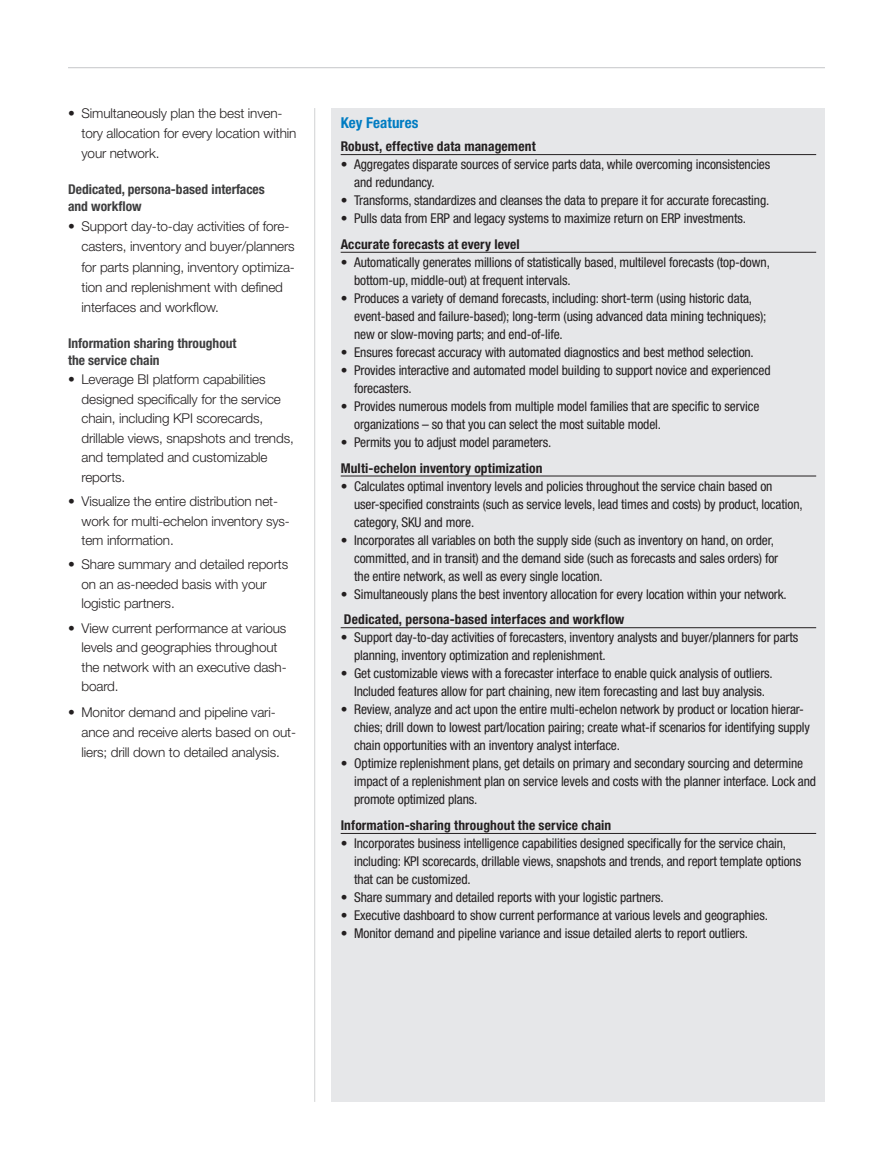
<style>
.page{position:relative;width:893px;height:1170px;background:#fff}
.page>*{position:absolute;margin:0;border:0;box-sizing:border-box;transform-origin:0 0}
.Key_features_head{font:700 condensed 15px "Helvetica Neue LT Std";letter-spacing:.005em;color:#007cc2}
.Key_features_bullet{font:condensed 13.5px/18px "Helvetica Neue LT Std";letter-spacing:-.01em;color:#231f20}
.Bullet_lists__Body{font:300 13.5px/19.5px "Helvetica Neue LT Std";letter-spacing:-.01em;color:#231f20}
.Bullet_lists__LastBu{font:300 13.5px/20.2px "Helvetica Neue LT Std";letter-spacing:-.01em;color:#231f20}
.Key_features_subhead{font:700 condensed 13.5px "Helvetica Neue LT Std";letter-spacing:.01em;color:#231f20}
.Subhd2__Body{font:700 condensed 13.5px/16.5px "Helvetica Neue LT Std";color:#3e3e3f}
</style>
<div class="page">
<hr style="left:314px;top:108px;width:1px;height:993px;background:#d1d2d4">
<hr style="left:68px;top:67px;width:757px;height:1px;background:#d1d2d4">
<div style="left:332px;top:108px;width:493px;height:993px;background:#e6e7e9"></div>
<hr style="left:341px;top:154px;width:475px;height:1px;background:#231f20">
<hr style="left:341px;top:252px;width:475px;height:1px;background:#231f20">
<hr style="left:341px;top:475px;width:475px;height:1px;background:#231f20">
<hr style="left:341px;top:627px;width:475px;height:1px;background:#231f20">
<hr style="left:341px;top:833px;width:475px;height:1px;background:#231f20">
<p class="Bullet_lists__LastBu" style="left:82px;top:102px;width:216px;text-indent:-14px">• Simultaneously plan the best inven&shy;tory allocation for every location within your network.</p>
<p class="Subhd2__Body" style="left:68px;top:181px;width:198px">Dedicated, persona-based interfaces and workflow</p>
<p class="Bullet_lists__LastBu" style="left:82px;top:216px;width:215px;text-indent:-14px">• Support day-to-day activities of fore&shy;casters, inventory and buyer/planners for parts planning, inventory optimiza&shy;tion and replenishment with defined interfaces and workflow.</p>
<p class="Subhd2__Body" style="left:68px;top:335px;width:170px">Information sharing throughout the service chain</p>
<p class="Bullet_lists__Body" style="left:82px;top:369px;width:214px;text-indent:-14px">• Leverage BI platform capabilities designed specifically for the service chain, including KPI scorecards, drillable views, snapshots and trends, and templated and customizable reports.</p>
<p class="Bullet_lists__Body" style="left:82px;top:491px;width:210px;text-indent:-14px">• Visualize the entire distribution net&shy;work for multi-echelon inventory sys&shy;tem information.</p>
<p class="Bullet_lists__Body" style="left:82px;top:554px;width:208px;text-indent:-14px">• Share summary and detailed reports on an as-needed basis with your logistic partners.</p>
<p class="Bullet_lists__Body" style="left:82px;top:618px;width:207px;text-indent:-14px">• View current performance at various levels and geographies throughout the network with an executive dash&shy;board.</p>
<p class="Bullet_lists__LastBu" style="left:82px;top:701px;width:216px;text-indent:-14px">• Monitor demand and pipeline vari&shy;ance and receive alerts based on out&shy;liers; drill down to detailed analysis.</p>
<p class="Key_features_head" style="left:341px;top:113px;width:79px">Key Features</p>
<p class="Key_features_subhead" style="left:341px;top:138px;width:196px">Robust, effective data management</p>
<p class="Key_features_bullet" style="left:354px;top:155px;width:418px;text-indent:-14px">• Aggregates disparate sources of service parts data, while overcoming inconsistencies and redundancy.</p>
<p class="Key_features_bullet" style="left:341px;top:191px;width:430px">• Transforms, standardizes and cleanses the data to prepare it for accurate forecasting.</p>
<p class="Key_features_bullet" style="left:341px;top:209px;width:407px">• Pulls data from ERP and legacy systems to maximize return on ERP investments.</p>
<p class="Key_features_subhead" style="left:341px;top:236px;width:181px">Accurate forecasts at every level</p>
<p class="Key_features_bullet" style="left:354px;top:253px;width:417px;text-indent:-14px">• Automatically generates millions of statistically based, multilevel forecasts (top-down, bottom-up, middle-out) at frequent intervals.</p>
<p class="Key_features_bullet" style="left:354px;top:289px;width:414px;text-indent:-14px">• Produces a variety of demand forecasts, including: short-term (using historic data, event-based and failure-based); long-term (using advanced data mining techniques); new or slow-moving parts; and end-of-life.</p>
<p class="Key_features_bullet" style="left:341px;top:343px;width:415px">• Ensures forecast accuracy with automated diagnostics and best method selection.</p>
<p class="Key_features_bullet" style="left:354px;top:361px;width:418px;text-indent:-14px">• Provides interactive and automated model building to support novice and experienced forecasters.</p>
<p class="Key_features_bullet" style="left:354px;top:397px;width:407px;text-indent:-14px">• Provides numerous models from multiple model families that are specific to service organizations – so that you can select the most suitable model.</p>
<p class="Key_features_bullet" style="left:341px;top:433px;width:212px">• Permits you to adjust model parameters.</p>
<p class="Key_features_subhead" style="left:341px;top:459px;width:203px">Multi-echelon inventory optimization</p>
<p class="Key_features_bullet" style="left:354px;top:476px;width:450px;text-indent:-14px">• Calculates optimal inventory levels and policies throughout the service chain based on user-specified constraints (such as service levels, lead times and costs) by product, location, category, SKU and more.</p>
<p class="Key_features_bullet" style="left:354px;top:530px;width:426px;text-indent:-14px">• Incorporates all variables on both the supply side (such as inventory on hand, on order, committed, and in transit) and the demand side (such as forecasts and sales orders) for the entire network, as well as every single location.</p>
<p class="Key_features_bullet" style="left:341px;top:584px;width:448px">• Simultaneously plans the best inventory allocation for every location within your network.</p>
<p class="Key_features_subhead" style="left:344px;top:611px;width:282px">Dedicated, persona-based interfaces and workflow</p>
<p class="Key_features_bullet" style="left:354px;top:628px;width:446px;text-indent:-14px">• Support day-to-day activities of forecasters, inventory analysts and buyer/planners for parts planning, inventory optimization and replenishment.</p>
<p class="Key_features_bullet" style="left:341px;top:664px;width:434px;text-align:center">• Get customizable views with a forecaster interface to enable quick analysis of outliers.<br>Included features allow for part chaining, new item forecasting and last buy analysis.</p>
<p class="Key_features_bullet" style="left:354px;top:700px;width:457px;text-indent:-14px">• Review, analyze and act upon the entire multi-echelon network by product or location hierar&shy;chies; drill down to lowest part/location pairing; create what-if scenarios for identifying supply chain opportunities with an inventory analyst interface.</p>
<p class="Key_features_bullet" style="left:354px;top:754px;width:463px;text-indent:-14px">• Optimize replenishment plans, get details on primary and secondary sourcing and determine impact of a replenishment plan on service levels and costs with the planner interface. Lock and promote optimized plans.</p>
<p class="Key_features_subhead" style="left:341px;top:817px;width:272px">Information-sharing throughout the service chain</p>
<p class="Key_features_bullet" style="left:354px;top:834px;width:449px;text-indent:-14px">• Incorporates business intelligence capabilities designed specifically for the service chain, including: KPI scorecards, drillable views, snapshots and trends, and report template options that can be customized.</p>
<p class="Key_features_bullet" style="left:341px;top:888px;width:325px">• Share summary and detailed reports with your logistic partners.</p>
<p class="Key_features_bullet" style="left:341px;top:906px;width:429px">• Executive dashboard to show current performance at various levels and geographies.</p>
<p class="Key_features_bullet" style="left:341px;top:924px;width:409px">• Monitor demand and pipeline variance and issue detailed alerts to report outliers.</p>
</div>
